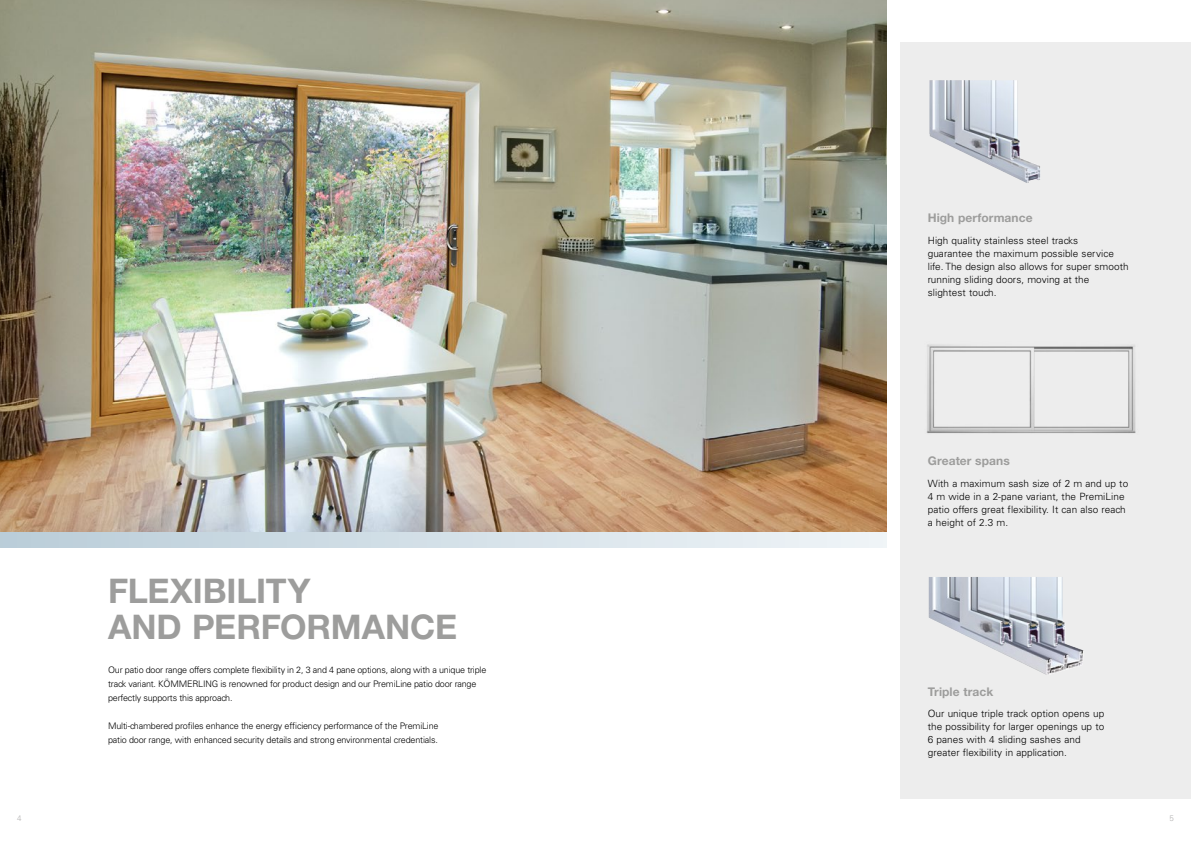
<style>
.page{position:relative;width:1191px;height:842px;background:#fff}
.page>*{position:absolute;margin:0;border:0;box-sizing:border-box;transform-origin:0 0}
.t1{font:700 34px/36px "Helvetica Neue LT Pro";letter-spacing:-.005em;color:#9d9d9c}
.t2{font:700 12px "Helvetica Neue LT Pro";letter-spacing:.005em;color:#9d9d9c}
.t3{font:300 10px/13px "Univers";letter-spacing:.005em;color:#000}
.t4{font:300 9px/14px "Univers";letter-spacing:-.02em;color:#000}
.t5{font:300 8px "Univers CE";color:#b3b2b2}
</style>
<div class="page">
<div style="left:900px;top:43px;width:291px;height:756px;background:#ededed"></div>
<img style="left:929px;top:80px;width:111px;height:103px">
<img style="left:926px;top:344px;width:210px;height:90px">
<img style="left:928px;top:577px;width:155px;height:98px">
<img style="left:0;top:0;width:886px;height:532px">
<svg style="left:0;top:532px;width:886px;height:15px"></svg>
<p class="t2" style="left:927px;top:211px;width:106px">High performance</p>
<p class="t3" style="left:927px;top:234px;width:202px">High quality stainless steel tracks<br>guarantee the maximum possible service life. The design also allows for super smooth running sliding doors, moving at the slightest touch.</p>
<h1 class="t1" style="left:108px;top:572px;width:350px">FLEXIBILITY<br>AND PERFORMANCE</h1>
<p class="t4" style="left:108px;top:663px;width:380px">Our patio door range offers complete flexibility in 2, 3 and 4 pane options, along with a unique triple track variant. KÖMMERLING is renowned for product design and our PremiLine patio door range perfectly supports this approach.</p>
<p class="t4" style="left:108px;top:719px;width:332px">Multi-chambered profiles enhance the energy efficiency performance of the PremiLine patio door range, with enhanced security details and strong environmental credentials.</p>
<p class="t2" style="left:927px;top:454px;width:84px">Greater spans</p>
<p class="t3" style="left:927px;top:477px;width:202px">With a maximum sash size of 2 m and up to 4 m wide in a 2-pane variant, the PremiLine patio offers great flexibility. It can also reach a height of 2.3 m.</p>
<p class="t2" style="left:927px;top:684px;width:67px">Triple track</p>
<p class="t3" style="left:927px;top:707px;width:178px">Our unique triple track option opens up the possibility for larger openings up to 6 panes with 4 sliding sashes and greater flexibility in application.</p>
<p class="t5" style="left:17px;top:814px;width:6px">4</p>
<p class="t5" style="left:1169px;top:814px;width:6px">5</p>
</div>
